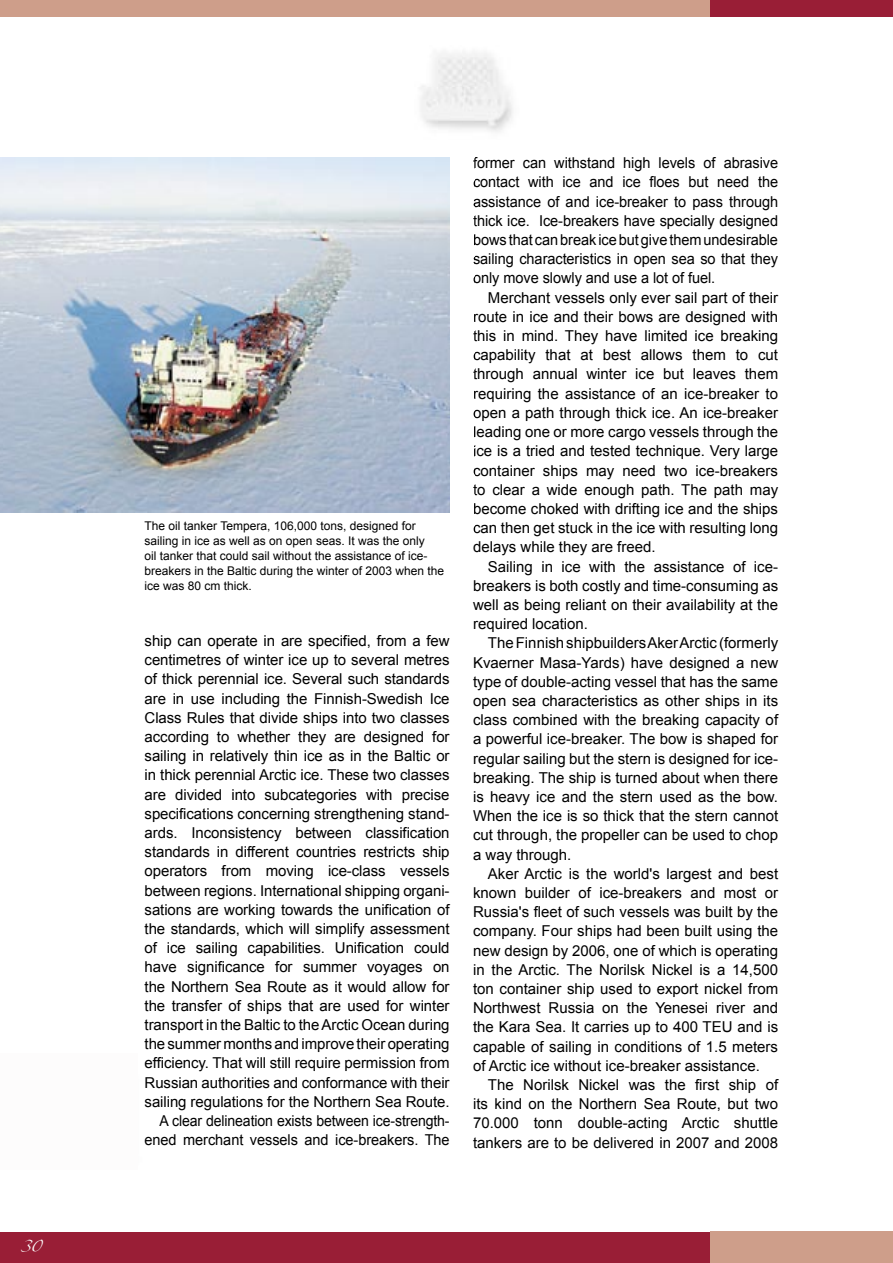
<style>
.page{position:relative;width:893px;height:1263px;background:#fff}
.page>*{position:absolute;margin:0;border:0;box-sizing:border-box;transform-origin:0 0}
.t1{font:27px "Zapfino";color:#fff;scale:1.05 1}
.t2{font:15px/19.2px "Arial";letter-spacing:-.005em;color:#000;text-align:justify}
.t3{font:12px/15px "Arial";color:#000}
</style>
<div class="page">
<div style="left:0;top:0;width:710px;height:16px;background:#ce9e8a"></div>
<div style="left:710px;top:1231px;width:183px;height:32px;background:#ce9e8a"></div>
<div style="left:0;top:1231px;width:710px;height:32px;background:#991e36"></div>
<div style="left:710px;top:0;width:183px;height:16px;background:#991e36"></div>
<svg style="left:473px;top:199px;width:2px;height:47px"></svg>
<svg style="left:473px;top:314px;width:2px;height:27px"></svg>
<svg style="left:473px;top:369px;width:2px;height:69px"></svg>
<svg style="left:473px;top:468px;width:2px;height:65px"></svg>
<img style="left:0;top:157px;width:450px;height:355px">
<h1 class="t1" style="left:20px;top:1226px;width:21px">30</h1>
<p class="t3" style="left:145px;top:518px;width:301px">The oil tanker Tempera, 106,000 tons, designed for sailing in ice as well as on open seas. It was the only<br>oil tanker that could sail without the assistance of ice&shy;breakers in the Baltic during the winter of 2003 when the ice was 80 cm thick.</p>
<p class="t2" style="left:145px;top:631px;width:307px;text-align:right">ship can operate in are specified, from a few centimetres of winter ice up to several metres of thick perennial ice. Several such standards are in use including the Finnish-Swedish Ice Class Rules that divide ships into two classes according to whether they are designed for sailing in relatively thin ice as in the Baltic or in thick perennial Arctic ice. These two classes are divided into subcategories with precise specifications concerning strengthening stand&shy;ards. Inconsistency between classification standards in different countries restricts ship operators from moving ice-class vessels between regions. International shipping organi&shy;sations are working towards the unification of the standards, which will simplify assessment of ice sailing capabilities. Unification could have significance for summer voyages on the Northern Sea Route as it would allow for the transfer of ships that are used for winter transport in the Baltic to the Arctic Ocean during the summer months and improve their operating efficiency. That will still require permission from Russian authorities and conformance with their sailing regulations for the Northern Sea Route.<br>A clear delineation exists between ice-strength&shy;ened merchant vessels and ice-breakers. The</p>
<p class="t2" style="left:473px;top:153px;width:307px">former can withstand high levels of abrasive contact with ice and ice floes but need the assistance of and ice-breaker to pass through thick ice. Ice-breakers have specially designed bows that can break ice but give them undesirable sailing characteristics in open sea so that they only move slowly and use a lot of fuel.</p>
<p class="t2" style="left:473px;top:288px;width:307px;text-indent:15px">Merchant vessels only ever sail part of their route in ice and their bows are designed with this in mind. They have limited ice breaking capability that at best allows them to cut through annual winter ice but leaves them requiring the assistance of an ice-breaker to open a path through thick ice. An ice-breaker leading one or more cargo vessels through the ice is a tried and tested technique. Very large container ships may need two ice-breakers to clear a wide enough path. The path may become choked with drifting ice and the ships can then get stuck in the ice with resulting long delays while they are freed.</p>
<p class="t2" style="left:473px;top:557px;width:307px;text-indent:15px">Sailing in ice with the assistance of ice&shy;breakers is both costly and time-consuming as well as being reliant on their availability at the required location.</p>
<p class="t2" style="left:473px;top:633px;width:307px;text-indent:15px">The Finnish shipbuilders Aker Arctic (formerly Kvaerner Masa-Yards) have designed a new type of double-acting vessel that has the same open sea characteristics as other ships in its class combined with the breaking capacity of a powerful ice-breaker. The bow is shaped for regular sailing but the stern is designed for ice&shy;breaking. The ship is turned about when there is heavy ice and the stern used as the bow.<br>When the ice is so thick that the stern cannot cut through, the propeller can be used to chop a way through.</p>
<p class="t2" style="left:473px;top:864px;width:307px;text-indent:15px">Aker Arctic is the world's largest and best known builder of ice-breakers and most or Russia's fleet of such vessels was built by the company. Four ships had been built using the new design by 2006, one of which is operating in the Arctic. The Norilsk Nickel is a 14,500 ton container ship used to export nickel from Northwest Russia on the Yenesei river and the Kara Sea. It carries up to 400 TEU and is capable of sailing in conditions of 1.5 meters of Arctic ice without ice-breaker assistance.</p>
<p class="t2" style="left:473px;top:1075px;width:307px;text-indent:15px">The Norilsk Nickel was the first ship of its kind on the Northern Sea Route, but two 70.000 tonn double-acting Arctic shuttle tankers are to be delivered in 2007 and 2008</p>
</div>
